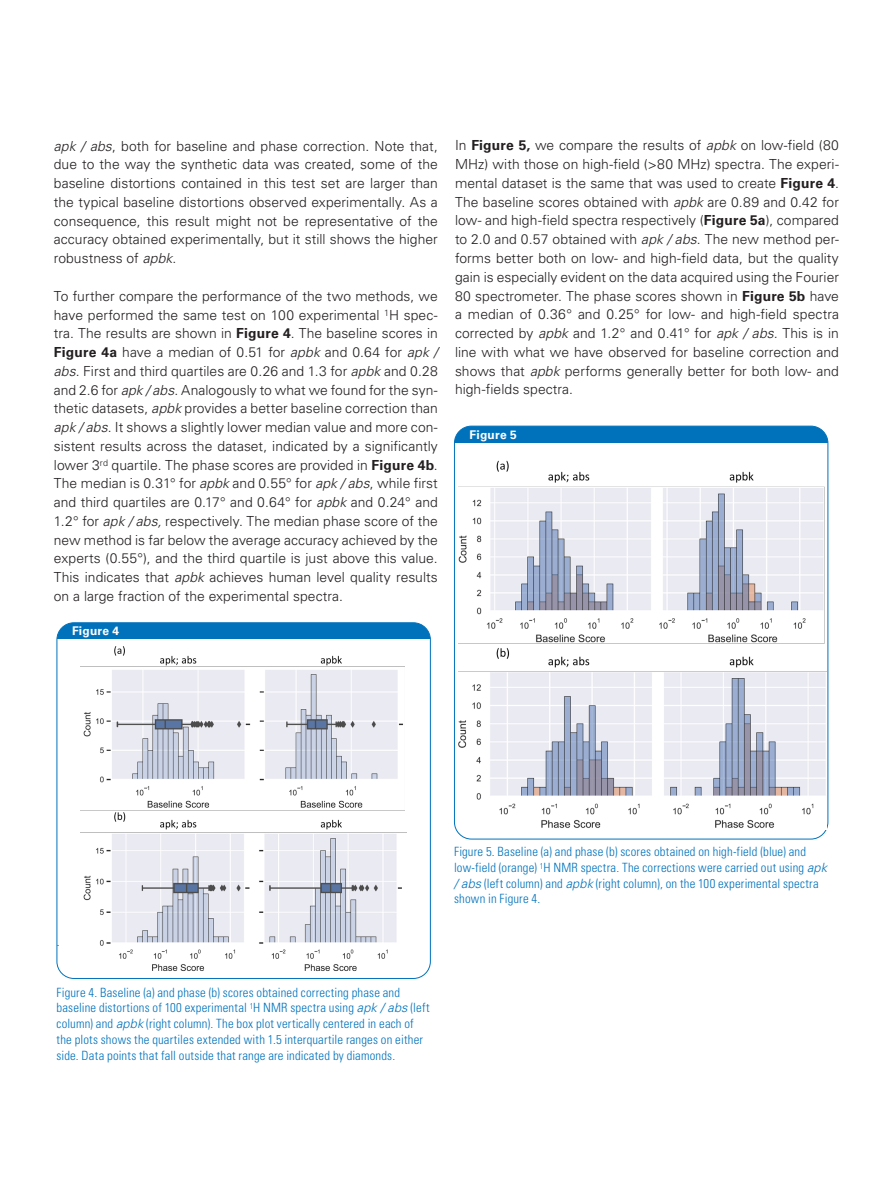
<style>
.page{position:relative;width:893px;height:1187px;background:#fff}
.page>*{position:absolute;margin:0;border:0;box-sizing:border-box;transform-origin:0 0}
.application_body{font:300 13.8px/18.8px "Univers LT Std";color:#231f20;text-align:justify}
.application_figure-c{font:300 condensed 12.75px/15.8px "Univers LT Std";letter-spacing:.015em;color:#0072bc}
.application_figure-t{font:700 12px "Univers LT Std";letter-spacing:.02em;color:#fff}
.application_legend{font:300 12px "Univers LT Std";color:#004a7f}
.s1{font-style:italic}
.s2{font-weight:700}
.s3{font-style:italic;font-stretch:normal}
</style>
<div class="page">
<img style="left:80px;top:646px;width:327px;height:325px">
<div style="left:57px;top:622px;width:373px;height:17px;background:#0072bc"></div>
<div style="left:57px;top:622px;width:374px;height:356px;border:1px solid #0072bc;border-radius:17px"></div>
<div style="left:454px;top:426px;width:374px;height:16px;background:#0072bc"></div>
<img style="left:458px;top:460px;width:368px;height:368px">
<p class="application_body" style="left:54px;top:136px;width:385px"><span class="s1">apk / abs</span>, both for baseline and phase correction. Note that, due to the way the synthetic data was created, some of the baseline distortions contained in this test set are larger than the typical baseline distortions observed experimentally. As a consequence, this result might not be representative of the accuracy obtained experimentally, but it still shows the higher robustness of <span class="s1">apbk</span>.</p>
<p class="application_body" style="left:54px;top:286px;width:385px">To further compare the performance of the two methods, we have performed the same test on 100 experimental <sup>1</sup>H spec&shy;tra. The results are shown in <span class="s2">Figure 4</span>. The baseline scores in <span class="s2">Figure 4a</span> have a median of 0.51 for <span class="s1">apbk</span> and 0.64 for <span class="s1">apk / abs</span>. First and third quartiles are 0.26 and 1.3 for <span class="s1">apbk</span> and 0.28 and 2.6 for <span class="s1">apk / abs</span>. Analogously to what we found for the syn&shy;thetic datasets, <span class="s1">apbk</span> provides a better baseline correction than <span class="s1">apk / abs</span>. It shows a slightly lower median value and more con&shy;sistent results across the dataset, indicated by a significantly lower 3<sup>rd</sup> quartile. The phase scores are provided in <span class="s2">Figure 4b</span>.<br>The median is 0.31° for <span class="s1">apbk</span> and 0.55° for <span class="s1">apk / abs</span>, while first and third quartiles are 0.17° and 0.64° for <span class="s1">apbk</span> and 0.24° and 1.2° for <span class="s1">apk / abs,</span> respectively. The median phase score of the new method is far below the average accuracy achieved by the experts (0.55°), and the third quartile is just above this value.<br>This indicates that <span class="s1">apbk</span> achieves human level quality results on a large fraction of the experimental spectra.</p>
<p class="application_figure-t" style="left:72px;top:624px;width:49px">Figure 4</p>
<p class="application_body" style="left:455px;top:136px;width:386px">In <span class="s2">Figure 5,</span> we compare the results of <span class="s1">apbk</span> on low-field (80<br>MHz) with those on high-field (&gt;80 MHz) spectra. The experi&shy;mental dataset is the same that was used to create <span class="s2">Figure 4</span>.<br>The baseline scores obtained with <span class="s1">apbk</span> are 0.89 and 0.42 for low- and high-field spectra respectively (<span class="s2">Figure 5a</span>), compared to 2.0 and 0.57 obtained with <span class="s1">apk / abs</span>. The new method per&shy;forms better both on low- and high-field data, but the quality gain is especially evident on the data acquired using the Fourier 80 spectrometer. The phase scores shown in <span class="s2">Figure 5b</span> have a median of 0.36° and 0.25° for low- and high-field spectra corrected by <span class="s1">apbk</span> and 1.2° and 0.41° for <span class="s1">apk / abs.</span> This is in line with what we have observed for baseline correction and shows that <span class="s1">apbk</span> performs generally better for both low- and high-fields spectra.</p>
<p class="application_figure-t" style="left:469px;top:427px;width:49px">Figure 5</p>
<p class="application_legend" style="left:57px;top:934px;width:5px">.</p>
<p class="application_figure-c" style="left:57px;top:984px;width:375px">Figure 4. Baseline (a) and phase (b) scores obtained correcting phase and baseline distortions of 100 experimental <sup>1</sup>H NMR spectra using <span class="s3">apk / abs</span> (left column) and <span class="s3">apbk</span> (right column). The box plot vertically centered in each of the plots shows the quartiles extended with 1.5 interquartile ranges on either side. Data points that fall outside that range are indicated by diamonds.</p>
<p class="application_figure-c" style="left:454px;top:843px;width:375px">Figure 5. Baseline (a) and phase (b) scores obtained on high-field (blue) and low-field (orange) <sup>1</sup>H NMR spectra. The corrections were carried out using <span class="s3">apk / abs</span> (left column) and <span class="s3">apbk</span> (right column), on the 100 experimental spectra shown in Figure 4.</p>
</div>
